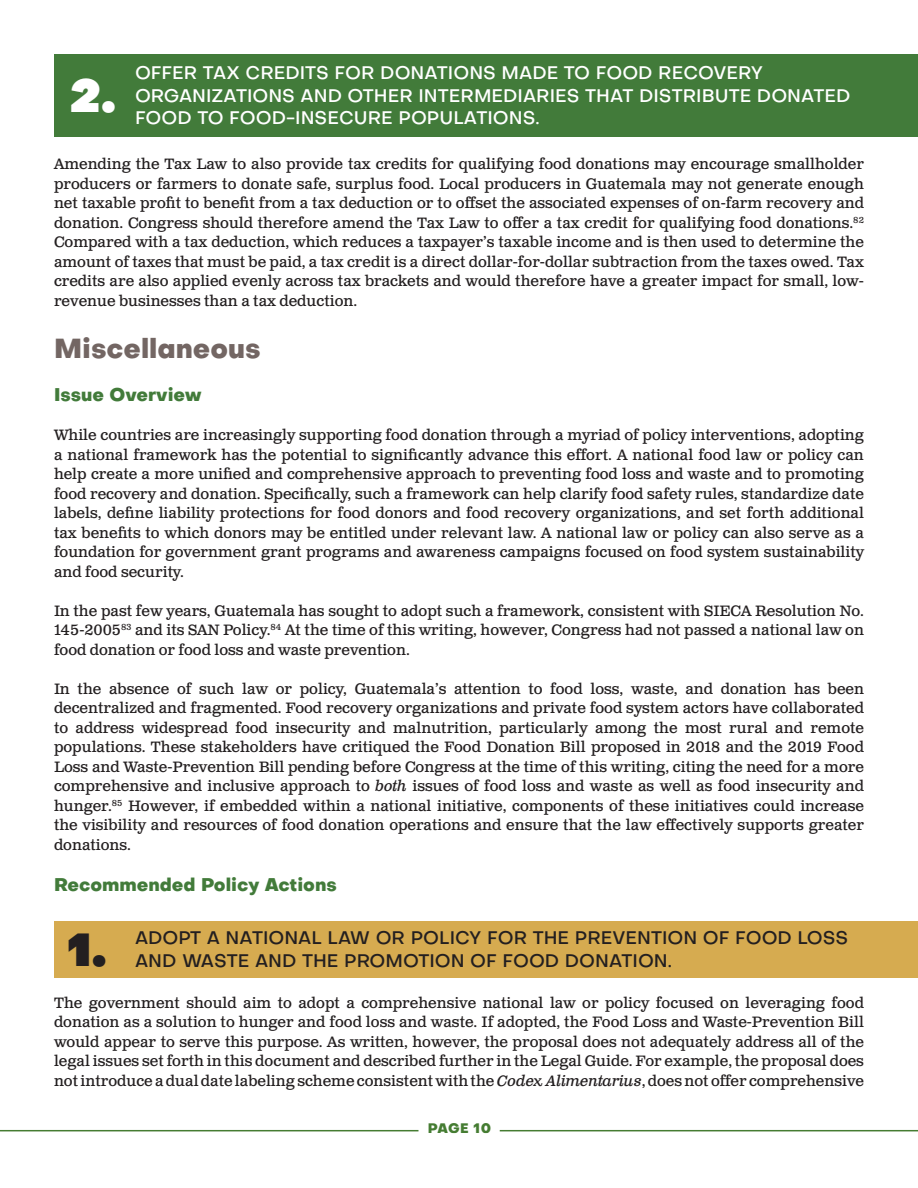
<style>
.page{position:relative;width:918px;height:1188px;background:#fff}
.page>*{position:absolute;margin:0;border:0;box-sizing:border-box;transform-origin:0 0}
.t1{font:45px "Objectivity Super";color:#231f20}
.t2{font:45px "Objectivity Super";color:#fff}
.heading_2{font:800 27px "Objectivity";color:#736663}
.t3{font:500 18px/22.5px "Objectivity";color:#fff}
.t4{font:500 18px "Objectivity";color:#231f20}
.heading_2-2{font:800 18px "Objectivity";color:#427b3a}
.t5{font:15px/19.5px "Clarendon Text Pro";color:#231f20;text-align:justify}
.t6{font:800 13.5px "Objectivity";letter-spacing:.015em;color:#457c32}
.s1{font-style:italic}
</style>
<div class="page">
<div style="left:54px;top:921px;width:864px;height:56px;background:#d6ab50"></div>
<hr style="left:0;top:1130px;width:418px;height:1px;background:#457c32">
<hr style="left:500px;top:1130px;width:418px;height:1px;background:#457c32">
<div style="left:54px;top:54px;width:864px;height:82px;background:#427b3a"></div>
<p class="t2" style="left:70px;top:59px;width:47px">2.</p>
<p class="t3" style="left:135px;top:61px;width:717px">OFFER TAX CREDITS FOR DONATIONS MADE TO FOOD RECOVERY<br>ORGANIZATIONS AND OTHER INTERMEDIARIES THAT DISTRIBUTE DONATED</p>
<p class="t3" style="left:135px;top:106px;width:406px">FOOD TO FOOD-INSECURE POPULATIONS.</p>
<p class="t5" style="left:54px;top:155px;width:812px">Amending the Tax Law to also provide tax credits for qualifying food donations may encourage smallholder producers or farmers to donate safe, surplus food. Local producers in Guatemala may not generate enough net taxable profit to benefit from a tax deduction or to offset the associated expenses of on-farm recovery and donation. Congress should therefore amend the Tax Law to offer a tax credit for qualifying food donations.<sup>82<br></sup>Compared with a tax deduction, which reduces a taxpayer’s taxable income and is then used to determine the amount of taxes that must be paid, a tax credit is a direct dollar-for-dollar subtraction from the taxes owed. Tax credits are also applied evenly across tax brackets and would therefore have a greater impact for small, low&shy;revenue businesses than a tax deduction.</p>
<p class="heading_2" style="left:54px;top:328px;width:208px">Miscellaneous</p>
<p class="heading_2-2" style="left:54px;top:381px;width:149px">Issue Overview</p>
<p class="t5" style="left:54px;top:426px;width:812px">While countries are increasingly supporting food donation through a myriad of policy interventions, adopting a national framework has the potential to significantly advance this effort. A national food law or policy can help create a more unified and comprehensive approach to preventing food loss and waste and to promoting food recovery and donation. Specifically, such a framework can help clarify food safety rules, standardize date labels, define liability protections for food donors and food recovery organizations, and set forth additional tax benefits to which donors may be entitled under relevant law. A national law or policy can also serve as a foundation for government grant programs and awareness campaigns focused on food system sustainability and food security.</p>
<p class="t5" style="left:54px;top:601px;width:811px">In the past few years, Guatemala has sought to adopt such a framework, consistent with SIECA Resolution No.<br>145-2005<sup>83</sup> and its SAN Policy.<sup>84</sup> At the time of this writing, however, Congress had not passed a national law on food donation or food loss and waste prevention.</p>
<p class="t5" style="left:54px;top:679px;width:812px">In the absence of such law or policy, Guatemala’s attention to food loss, waste, and donation has been decentralized and fragmented. Food recovery organizations and private food system actors have collaborated to address widespread food insecurity and malnutrition, particularly among the most rural and remote populations. These stakeholders have critiqued the Food Donation Bill proposed in 2018 and the 2019 Food Loss and Waste-Prevention Bill pending before Congress at the time of this writing, citing the need for a more comprehensive and inclusive approach to <span class="s1">both</span> issues of food loss and waste as well as food insecurity and hunger.<sup>85</sup> However, if embedded within a national initiative, components of these initiatives could increase the visibility and resources of food donation operations and ensure that the law effectively supports greater donations.</p>
<p class="heading_2-2" style="left:54px;top:871px;width:284px">Recommended Policy Actions</p>
<p class="t1" style="left:68px;top:913px;width:41px">1.</p>
<p class="t4" style="left:135px;top:926px;width:715px">ADOPT A NATIONAL LAW OR POLICY FOR THE PREVENTION OF FOOD LOSS</p>
<p class="t4" style="left:135px;top:948px;width:539px">AND WASTE AND THE PROMOTION OF FOOD DONATION.</p>
<p class="t5" style="left:54px;top:993px;width:812px">The government should aim to adopt a comprehensive national law or policy focused on leveraging food donation as a solution to hunger and food loss and waste. If adopted, the Food Loss and Waste-Prevention Bill would appear to serve this purpose. As written, however, the proposal does not adequately address all of the legal issues set forth in this document and described further in the Legal Guide. For example, the proposal does not introduce a dual date labeling scheme consistent with the <span class="s1">Codex Alimentarius</span>, does not offer comprehensive</p>
<p class="t6" style="left:428px;top:1118px;width:65px">PAGE 10</p>
</div>
